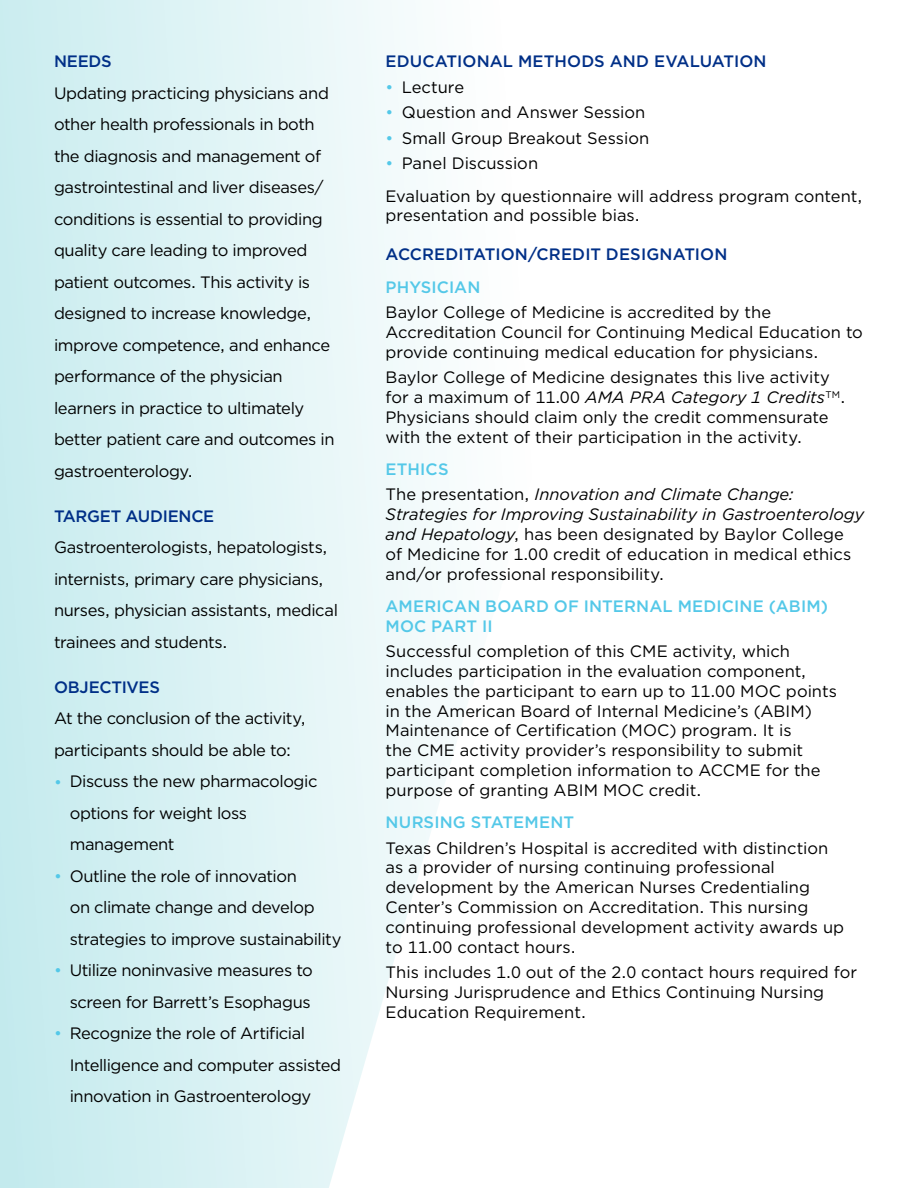
<style>
.page{position:relative;width:918px;height:1188px;background:#fff}
.page>*{position:absolute;margin:0;border:0;box-sizing:border-box;transform-origin:0 0}
.t1{font:16.5px/31.5px "Gotham";letter-spacing:-.01em;color:#000}
.t2{font:500 16.5px/32.2px "Gotham";color:#002f87}
.t3{font:italic 16.5px/25.5px "Gotham";color:#000}
.t4{font:500 16.5px/19.8px "Gotham";letter-spacing:.005em;color:#54c8e8}
.s1{color:#54c8e8}
.s2{font-style:italic}
.s3{font-weight:500;font-style:normal;color:#54c8e8}
.s4{font-style:normal}
.s5{font-weight:500;color:#54c8e8}
</style>
<div class="page">
<svg style="left:0;top:0;width:455px;height:1188px"></svg>
<p class="t2" style="left:54px;top:45px;width:59px">NEEDS</p>
<p class="t1" style="left:54px;top:77px;width:282px">Updating practicing physicians and other health professionals in both the diagnosis and management of gastrointestinal and liver diseases/ conditions is essential to providing quality care leading to improved patient outcomes. This activity is designed to increase knowledge, improve competence, and enhance performance of the physician learners in practice to ultimately better patient care and outcomes in gastroenterology.</p>
<p class="t2" style="left:54px;top:500px;width:162px">TARGET AUDIENCE</p>
<p class="t1" style="left:54px;top:531px;width:286px">Gastroenterologists, hepatologists, internists, primary care physicians, nurses, physician assistants, medical trainees and students.</p>
<p class="t2" style="left:54px;top:671px;width:107px">OBJECTIVES</p>
<p class="t1" style="left:54px;top:703px;width:253px">At the conclusion of the activity, participants should be able to:</p>
<p class="t1" style="left:70px;top:765px;width:249px;text-indent:-16px"><span class="s1">•</span> Discuss the new pharmacologic options for weight loss management</p>
<p class="t1" style="left:70px;top:860px;width:273px;text-indent:-16px"><span class="s1">•</span> Outline the role of innovation<br>on climate change and develop strategies to improve sustainability</p>
<p class="t1" style="left:54px;top:955px;width:260px;text-align:right"><span class="s1">•</span> Utilize noninvasive measures to screen for Barrett’s Esophagus</p>
<p class="t1" style="left:70px;top:1018px;width:273px;text-indent:-16px"><span class="s1">•</span> Recognize the role of Artificial<br>Intelligence and computer assisted innovation in Gastroenterology</p>
<p class="t2" style="left:386px;top:45px;width:383px">EDUCATIONAL METHODS AND EVALUATION</p>
<p class="t1" style="left:386px;top:71px;width:80px"><span class="s1">•</span> Lecture</p>
<p class="t1" style="left:386px;top:96px;width:261px"><span class="s1">•</span> Question and Answer Session</p>
<p class="t1" style="left:386px;top:122px;width:265px"><span class="s1">•</span> Small Group Breakout Session</p>
<p class="t1" style="left:386px;top:147px;width:154px"><span class="s1">•</span> Panel Discussion</p>
<p class="t1" style="left:386px;top:185px;width:478px;line-height:19.8px">Evaluation by questionnaire will address program content, presentation and possible bias.</p>
<p class="t2" style="left:386px;top:238px;width:343px">ACCREDITATION/CREDIT DESIGNATION<br><span class="s1">PHYSICIAN</span></p>
<p class="t1" style="left:386px;top:302px;width:479px;line-height:19.8px">Baylor College of Medicine is accredited by the<br>Accreditation Council for Continuing Medical Education to provide continuing medical education for physicians.</p>
<p class="t1" style="left:386px;top:367px;width:461px;line-height:19.8px">Baylor College of Medicine designates this live activity for a maximum of 11.00 <span class="s2">AMA PRA Category 1 Credits</span><sup>TM</sup>.<br>Physicians should claim only the credit commensurate with the extent of their participation in the activity.</p>
<p class="t3" style="left:386px;top:456px;width:410px"><span class="s3">ETHICS<br></span><span class="s4">The presentation,</span> Innovation and Climate Change:</p>
<p class="t1" style="left:386px;top:504px;width:480px;line-height:19.8px"><span class="s2">Strategies for Improving Sustainability in Gastroenterology and Hepatology</span>, has been designated by Baylor College of Medicine for 1.00 credit of education in medical ethics and/or professional responsibility.</p>
<p class="t4" style="left:386px;top:596px;width:444px">AMERICAN BOARD OF INTERNAL MEDICINE (ABIM)<br>MOC PART II</p>
<p class="t1" style="left:386px;top:641px;width:453px;line-height:19.8px">Successful completion of this CME activity, which includes participation in the evaluation component, enables the participant to earn up to 11.00 MOC points in the American Board of Internal Medicine’s (ABIM)<br>Maintenance of Certification (MOC) program. It is<br>the CME activity provider’s responsibility to submit participant completion information to ACCME for the purpose of granting ABIM MOC credit.</p>
<p class="t1" style="left:386px;top:809px;width:444px;line-height:25.5px"><span class="s5">NURSING STATEMENT<br></span>Texas Children’s Hospital is accredited with distinction</p>
<p class="t1" style="left:386px;top:857px;width:460px;line-height:19.8px">as a provider of nursing continuing professional development by the American Nurses Credentialing Center’s Commission on Accreditation. This nursing continuing professional development activity awards up to 11.00 contact hours.</p>
<p class="t1" style="left:386px;top:962px;width:473px;line-height:19.8px">This includes 1.0 out of the 2.0 contact hours required for<br>Nursing Jurisprudence and Ethics Continuing Nursing<br>Education Requirement.</p>
</div>
